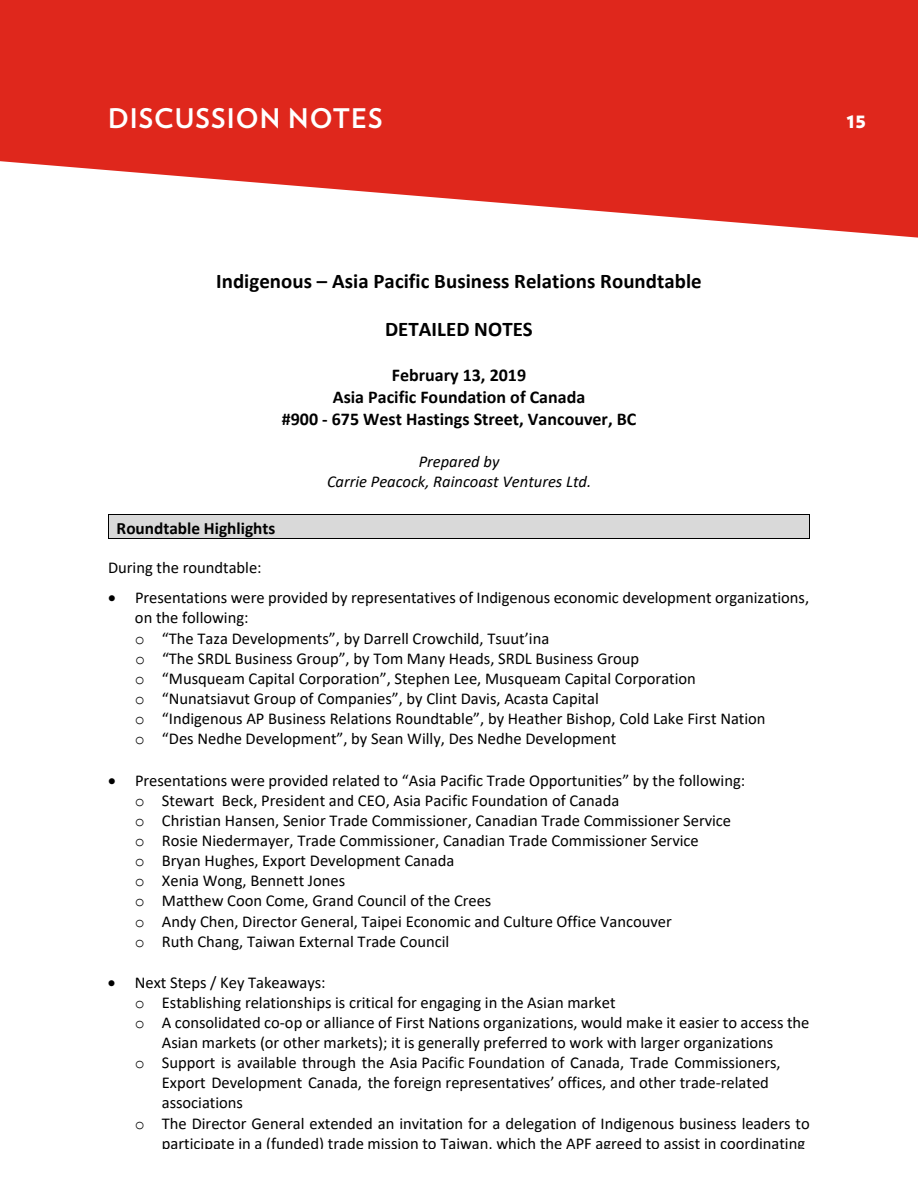
<style>
.page{position:relative;width:918px;height:1188px;background:#fff}
.page>*{position:absolute;margin:0;border:0;box-sizing:border-box;transform-origin:0 0}
.t1{font:700 27px "Verlag";letter-spacing:.04em;color:#fff}
.t2{font:900 21px "Verlag";color:#fff}
.t3{font:700 20.85px "Calibri";color:#000}
.t4{font:700 18px/22.2px "Calibri";color:#000;text-align:center}
.t5{font:700 17.25px "Calibri";color:#000}
.t6{font:16.5px/20.1px "Calibri";color:#000}
.t7{font:italic 16.5px/20.1px "Calibri";color:#000;text-align:center}
.s1{font-family:"Courier New"}
</style>
<div class="page">
<svg style="left:0;top:0;width:918px;height:238px;fill:#df271c"></svg>
<div style="left:109px;top:514px;width:700px;height:24px;background:#d9d9d9"></div>
<hr style="left:109px;top:514px;width:700px;height:1px;background:#000">
<svg style="left:108px;top:514px;width:1px;height:25px"></svg>
<hr style="left:109px;top:539px;width:700px;height:1px;background:#000">
<svg style="left:809px;top:514px;width:1px;height:25px"></svg>
<h1 class="t1" style="left:108px;top:97px;width:276px">DISCUSSION NOTES</h1>
<p class="t2" style="left:846px;top:103px;width:21px">15</p>
<p class="t3" style="left:216px;top:266px;width:487px">Indigenous – Asia Pacific Business Relations Roundtable</p>
<p class="t3" style="left:385px;top:314px;width:149px">DETAILED NOTES</p>
<p class="t4" style="left:282px;top:363px;width:356px">February 13, 2019<br>Asia Pacific Foundation of Canada<br>#900 - 675 West Hastings Street, Vancouver, BC</p>
<p class="t7" style="left:327px;top:451px;width:266px">Prepared by<br>Carrie Peacock, Raincoast Ventures Ltd.</p>
<p class="t5" style="left:117px;top:516px;width:160px">Roundtable Highlights</p>
<p class="t6" style="left:108px;top:557px;width:155px">During the roundtable:</p>
<p class="t6" style="left:135px;top:587px;width:676px;text-indent:-27px">• Presentations were provided by representatives of Indigenous economic development organizations, on the following:<br><span class="s1">o</span> “The Taza Developments”, by Darrell Crowchild, Tsuut’ina<br><span class="s1">o</span> “The SRDL Business Group”, by Tom Many Heads, SRDL Business Group<br><span class="s1">o</span> “Musqueam Capital Corporation”, Stephen Lee, Musqueam Capital Corporation<br><span class="s1">o</span> “Nunatsiavut Group of Companies”, by Clint Davis, Acasta Capital<br><span class="s1">o</span> “Indigenous AP Business Relations Roundtable”, by Heather Bishop, Cold Lake First Nation<br><span class="s1">o</span> “Des Nedhe Development”, by Sean Willy, Des Nedhe Development</p>
<p class="t6" style="left:135px;top:770px;width:612px;text-indent:-27px">• Presentations were provided related to “Asia Pacific Trade Opportunities” by the following: <span class="s1">o</span> Stewart Beck, President and CEO, Asia Pacific Foundation of Canada<br><span class="s1">o</span> Christian Hansen, Senior Trade Commissioner, Canadian Trade Commissioner Service<br><span class="s1">o</span> Rosie Niedermayer, Trade Commissioner, Canadian Trade Commissioner Service<br><span class="s1">o</span> Bryan Hughes, Export Development Canada<br><span class="s1">o</span> Xenia Wong, Bennett Jones<br><span class="s1">o</span> Matthew Coon Come, Grand Council of the Crees<br><span class="s1">o</span> Andy Chen, Director General, Taipei Economic and Culture Office Vancouver<br><span class="s1">o</span> Ruth Chang, Taiwan External Trade Council</p>
<p class="t6" style="left:108px;top:972px;width:219px">• Next Steps / Key Takeaways:</p>
<p class="t6" style="left:135px;top:992px;width:482px"><span class="s1">o</span> Establishing relationships is critical for engaging in the Asian market</p>
<p class="t6" style="left:135px;top:1012px;width:676px"><span class="s1">o</span> A consolidated co-op or alliance of First Nations organizations, would make it easier to access the</p>
<p class="t6" style="left:162px;top:1032px;width:613px">Asian markets (or other markets); it is generally preferred to work with larger organizations</p>
<p class="t6" style="left:135px;top:1052px;width:647px"><span class="s1">o</span> Support is available through the Asia Pacific Foundation of Canada, Trade Commissioners,</p>
<p class="t6" style="left:162px;top:1072px;width:609px">Export Development Canada, the foreign representatives’ offices, and other trade-related</p>
<p class="t6" style="left:162px;top:1093px;width:83px">associations</p>
<p class="t6" style="left:135px;top:1113px;width:677px"><span class="s1">o</span> The Director General extended an invitation for a delegation of Indigenous business leaders to</p>
<p class="t6" style="left:162px;top:1133px;width:645px">participate in a (funded) trade mission to Taiwan, which the APF agreed to assist in coordinating</p>
</div>
